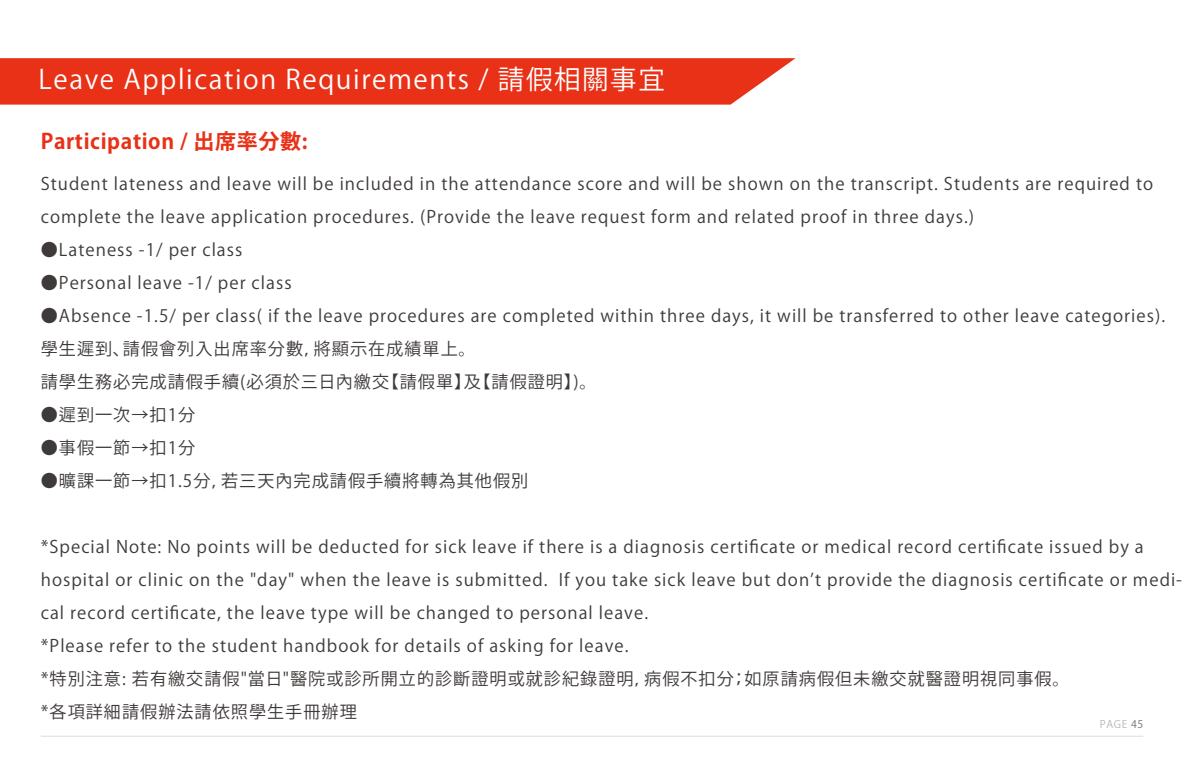
<style>
.page{position:relative;width:1191px;height:766px;background:#fff}
.page>*{position:absolute;margin:0;border:0;box-sizing:border-box;transform-origin:0 0}
.t1{font:26.55px "Koz Go Pro";letter-spacing:.06em;color:#fff}
.t2{font:700 21px "Koz Go Pro";letter-spacing:.03em;color:#e83116}
.t3{font:17.1px/33px "Koz Go Pro";letter-spacing:.06em;color:#3e3a39}
.t4{font:10.5px "Koz Go Pro";letter-spacing:.06em;color:#b5b6b6}
.s1{color:#727171}
</style>
<div class="page">
<svg style="left:0;top:58px;width:795px;height:47px;background:#e93b21"></svg>
<hr style="left:41px;top:735px;width:1102px;height:1px;background:#dcdddd">
<h1 class="t1" style="left:39px;top:62px;width:628px">Leave Application Requirements / 請假相關事宜</h1>
<p class="t2" style="left:41px;top:128px;width:268px">Participation / 出席率分數:</p>
<p class="t3" style="left:41px;top:167px;width:1113px">Student lateness and leave will be included in the attendance score and will be shown on the transcript. Students are required to complete the leave application procedures. (Provide the leave request form and related proof in three days.)</p>
<p class="t3" style="left:41px;top:233px;width:203px">●Lateness -1/ per class</p>
<p class="t3" style="left:41px;top:266px;width:252px">●Personal leave -1/ per class</p>
<p class="t3" style="left:41px;top:299px;width:1125px">●Absence -1.5/ per class( if the leave procedures are completed within three days, it will be transferred to other leave categories).學生遲到、請假會列入出席率分數，將顯示在成績單上。<br>請學生務必完成請假手續(必須於三日內繳交【請假單】及【請假證明】)。</p>
<p class="t3" style="left:41px;top:398px;width:156px">●遲到一次→扣1分</p>
<p class="t3" style="left:41px;top:431px;width:156px">●事假一節→扣1分</p>
<p class="t3" style="left:41px;top:464px;width:489px">●曠課一節→扣1.5分，若三天內完成請假手續將轉為其他假別</p>
<p class="t3" style="left:41px;top:530px;width:1142px">*Special Note: No points will be deducted for sick leave if there is a diagnosis certificate or medical record certificate issued by a hospital or clinic on the "day" when the leave is submitted. If you take sick leave but donʼt provide the diagnosis certificate or medi&shy;cal record certificate, the leave type will be changed to personal leave.<br>*Please refer to the student handbook for details of asking for leave.<br>*特別注意: 若有繳交請假"當日"醫院或診所開立的診斷證明或就診紀錄證明，病假不扣分；如原請病假但未繳交就醫證明視同事假。<br>*各項詳細請假辦法請依照學生手冊辦理</p>
<p class="t4" style="left:1099px;top:717px;width:45px">PAGE <span class="s1">45</span></p>
</div>
